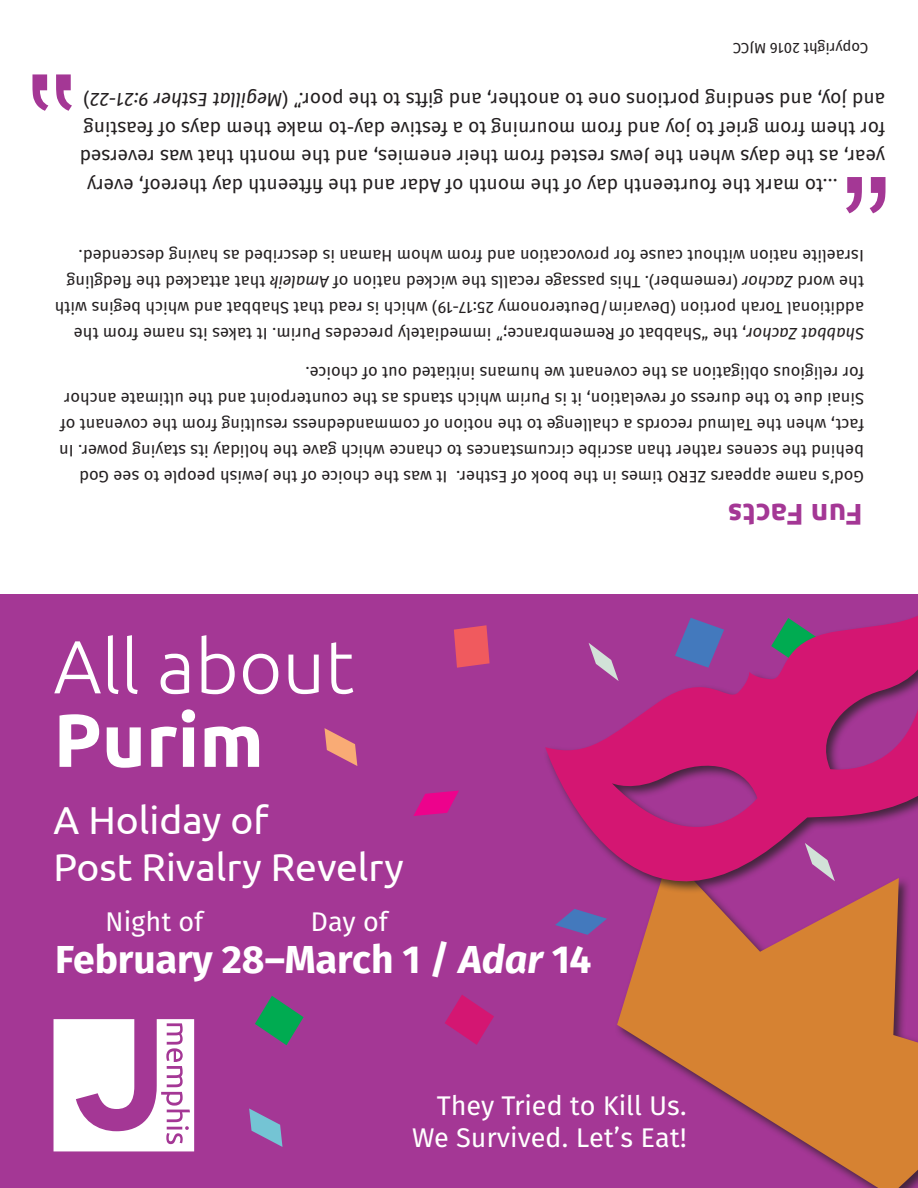
<style>
.page{position:relative;width:918px;height:1188px;background:#fff}
.page>*{position:absolute;margin:0;border:0;box-sizing:border-box;transform-origin:0 0}
.t1{font:155.4px "Arial Unicode MS";color:#a43795}
.t2{font:300 75px "Ubuntu";color:#fff}
.t3{font:700 75px "Ubuntu";color:#fff}
.t4{font:39px/46.8px "Ubuntu";color:#fff}
.t5{font:700 39px "Fira Sans OT";color:#fff}
.t6{font:700 30px "Ubuntu";color:#a43795}
.t7{font:27px/32.4px "Fira Sans OT";color:#fff;text-align:right}
.t8{font:19.2px/28.5px "Fira Sans OT";color:#231f20}
.t9{font:16.5px/26px "Fira Sans OT";color:#231f20}
.t10{font:14.85px "Fira Sans OT";color:#231f20}
.s1{font-style:italic}
</style>
<div class="page">
<div style="left:0;top:594px;width:918px;height:594px;background:#a43795"></div>
<svg style="left:445px;top:995px;width:49px;height:50px"></svg>
<svg style="left:249px;top:1108px;width:33px;height:39px"></svg>
<svg style="left:454px;top:625px;width:36px;height:43px"></svg>
<svg style="left:325px;top:728px;width:32px;height:38px"></svg>
<svg style="left:255px;top:996px;width:49px;height:49px"></svg>
<svg style="left:413px;top:791px;width:46px;height:25px"></svg>
<svg style="left:54px;top:1019px;width:140px;height:132px"></svg>
<svg style="left:617px;top:979px;width:301px;height:209px;fill:#d68232"></svg>
<svg style="left:545px;top:616px;width:373px;height:363px"></svg>
<p class="t10" style="left:868px;top:59px;width:137px;rotate:-180deg">Copyright 2016 MJCC</p>
<p class="t8" style="left:885px;top:198px;width:807px;text-indent:47px;rotate:-180deg">…to mark the fourteenth day of the month of Adar and the fifteenth day thereof, every year, as the days when the Jews rested from their enemies, and the month that was reversed for them from grief to joy and from mourning to a festive day-to make them days of feasting and joy, and sending portions one to another, and gifts to the poor.” (<span class="s1">Megillat Esther 9:21-22</span>)</p>
<h1 class="t1" style="left:892px;top:268px;width:53px;rotate:-180deg">“</h1>
<p class="t9" style="left:864px;top:345px;width:811px;rotate:-180deg"><span class="s1">Shabbat Zachor</span>, the “Shabbat of Remembrance;” immediately precedes Purim. It takes its name from the additional Torah portion (Devarim/Deuteronomy 25:17-19) which is read that Shabbat and which begins with the word <span class="s1">Zachor</span> (remember). This passage recalls the wicked nation of <span class="s1">Amaleik</span> that attacked the fledgling Israelite nation without cause for provocation and from whom Haman is described as having descended.</p>
<p class="t9" style="left:864px;top:488px;width:806px;rotate:-180deg">God’s name appears ZERO times in the book of Esther. It was the choice of the Jewish people to see God behind the scenes rather than ascribe circumstances to chance which gave the holiday its staying power. In fact, when the Talmud records a challenge to the notion of commandedness resulting from the covenant of Sinai due to the duress of revelation, it is Purim which stands as the counterpoint and the ultimate anchor for religious obligation as the covenant we humans initiated out of choice.</p>
<h2 class="t2" style="left:54px;top:622px;width:302px">All about</h2>
<h2 class="t3" style="left:54px;top:695px;width:212px">Purim</h2>
<h3 class="t4" style="left:54px;top:795px;width:352px">A Holiday of<br>Post Rivalry Revelry</h3>
<h3 class="t7" style="left:105px;top:908px;width:100px">Night of</h3>
<h3 class="t7" style="left:311px;top:908px;width:79px">Day of</h3>
<h3 class="t5" style="left:55px;top:932px;width:538px">February 28–March 1 / <span class="s1">Adar</span> 14</h3>
<h3 class="t6" style="left:863px;top:533px;width:137px;rotate:-180deg">Fun Facts</h3>
<h3 class="t7" style="left:412px;top:1091px;width:276px">They Tried to Kill Us.<br>We Survived. Let’s Eat!</h3>
</div>
